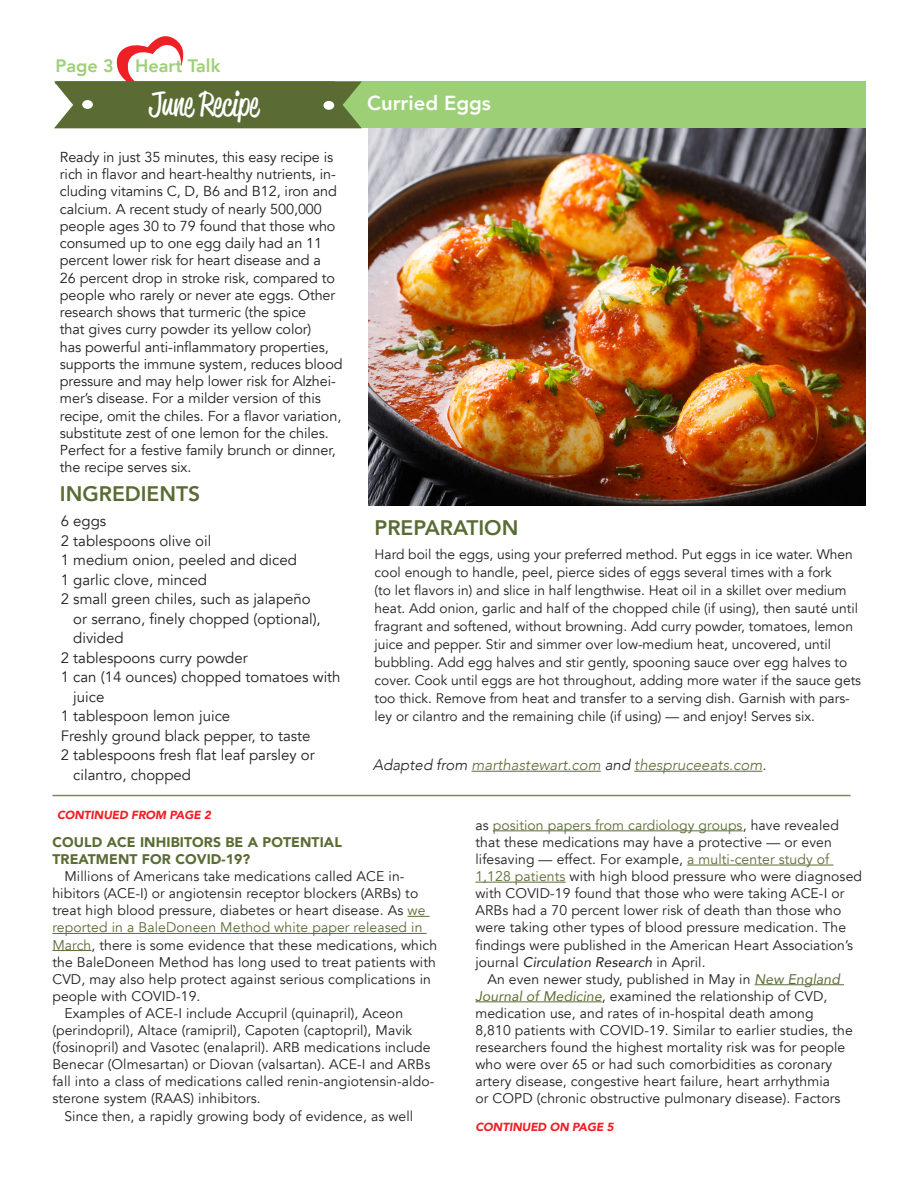
<style>
.page{position:relative;width:918px;height:1188px;background:#fff}
.page>*{position:absolute;margin:0;border:0;box-sizing:border-box;transform-origin:0 0}
.t1{font:33px "Reklame Script";color:#fff}
.t2{font:800 21px "Avenir";color:#5a6c34}
.t3{font:800 20.25px "Avenir";color:#fff}
.t4{font:800 18px "Avenir";color:#9dcf77}
.t5{font:italic 300 15.15px "Avenir";color:#5a6c34}
.t6{font:15px/19.5px "Avenir";color:#231f20}
.t7{font:14.4px/17.2px "Avenir";letter-spacing:-.005em;color:#231f20}
.t8{font:13.95px/17.1px "Avenir";letter-spacing:.01em;color:#231f20}
.t9{font:900 13.95px/17.1px "Avenir";letter-spacing:.01em;color:#5a6c34}
.t10{font:13.8px/18px "Avenir";color:#231f20}
.t11{font:italic 900 11.7px "Avenir";letter-spacing:-.01em;color:#ee2026}
.s1{color:#231f20}
.s2{color:#5a6c34}
.s3{font-style:italic}
.s4{font-style:italic;color:#5a6c34}
</style>
<div class="page">
<div style="left:335px;top:81px;width:531px;height:47px;background:#9dcf77"></div>
<svg style="left:54px;top:36px;width:308px;height:92px"></svg>
<img style="left:368px;top:128px;width:498px;height:377px">
<hr style="left:472px;top:771px;width:129px;height:1px;background:#5a6c34">
<hr style="left:634px;top:771px;width:128px;height:1px;background:#5a6c34">
<hr style="left:52px;top:795px;width:799px;height:1px;background:#5a6c34">
<svg style="left:408px;top:916px;width:22px;height:1px"></svg>
<hr style="left:52px;top:933px;width:375px;height:1px;background:#5a6c34">
<hr style="left:52px;top:950px;width:39px;height:1px;background:#5a6c34">
<hr style="left:493px;top:830px;width:250px;height:1px;background:#5a6c34">
<hr style="left:687px;top:865px;width:146px;height:1px;background:#5a6c34">
<hr style="left:475px;top:882px;width:91px;height:1px;background:#5a6c34">
<hr style="left:755px;top:984px;width:89px;height:1px;background:#5a6c34">
<hr style="left:475px;top:1001px;width:127px;height:1px;background:#5a6c34">
<p class="t4" style="left:56px;top:52px;width:166px">Page 3 Heart Talk</p>
<p class="t1" style="left:149px;top:81px;width:111px">June Recipe</p>
<p class="t3" style="left:367px;top:87px;width:125px">Curried Eggs</p>
<p class="t7" style="left:60px;top:148px;width:284px">Ready in just 35 minutes, this easy recipe is rich in flavor and heart-healthy nutrients, in&shy;cluding vitamins C, D, B6 and B12, iron and calcium. A recent study of nearly 500,000 people ages 30 to 79 found that those who consumed up to one egg daily had an 11 percent lower risk for heart disease and a<br>26 percent drop in stroke risk, compared to people who rarely or never ate eggs. Other research shows that turmeric (the spice<br>that gives curry powder its yellow color)<br>has powerful anti-inflammatory properties, supports the immune system, reduces blood pressure and may help lower risk for Alzhei&shy;mer’s disease. For a milder version of this recipe, omit the chiles. For a flavor variation, substitute zest of one lemon for the chiles.<br>Perfect for a festive family brunch or dinner, the recipe serves six.</p>
<p class="t6" style="left:61px;top:512px;width:47px">6 eggs</p>
<p class="t6" style="left:61px;top:531px;width:152px">2 tablespoons olive oil</p>
<p class="t6" style="left:61px;top:551px;width:238px">1 medium onion, peeled and diced</p>
<p class="t6" style="left:61px;top:570px;width:148px">1 garlic clove, minced</p>
<p class="t6" style="left:73px;top:590px;width:249px;text-indent:-13px">2 small green chiles, such as jalapeño or serrano, finely chopped (optional), divided</p>
<p class="t6" style="left:61px;top:648px;width:188px">2 tablespoons curry powder</p>
<p class="t6" style="left:73px;top:668px;width:269px;text-indent:-13px">1 can (14 ounces) chopped tomatoes with juice</p>
<p class="t6" style="left:61px;top:707px;width:171px">1 tablespoon lemon juice</p>
<p class="t6" style="left:61px;top:726px;width:251px">Freshly ground black pepper, to taste</p>
<p class="t6" style="left:73px;top:746px;width:243px;text-indent:-13px">2 tablespoons fresh flat leaf parsley or cilantro, chopped</p>
<p class="t2" style="left:60px;top:478px;width:142px">INGREDIENTS</p>
<p class="t2" style="left:375px;top:511px;width:145px">PREPARATION</p>
<p class="t10" style="left:375px;top:545px;width:488px">Hard boil the eggs, using your preferred method. Put eggs in ice water. When cool enough to handle, peel, pierce sides of eggs several times with a fork<br>(to let flavors in) and slice in half lengthwise. Heat oil in a skillet over medium heat. Add onion, garlic and half of the chopped chile (if using), then sauté until fragrant and softened, without browning. Add curry powder, tomatoes, lemon juice and pepper. Stir and simmer over low-medium heat, uncovered, until bubbling. Add egg halves and stir gently, spooning sauce over egg halves to cover. Cook until eggs are hot throughout, adding more water if the sauce gets too thick. Remove from heat and transfer to a serving dish. Garnish with pars&shy;ley or cilantro and the remaining chile (if using) — and enjoy! Serves six.</p>
<p class="t5" style="left:373px;top:756px;width:395px"><span class="s1">Adapted from</span> marthastewart.com <span class="s1">and</span> thespruceeats.com<span class="s1">.</span></p>
<p class="t11" style="left:57px;top:805px;width:156px">CONTINUED FROM PAGE 2</p>
<p class="t9" style="left:52px;top:833px;width:291px">COULD ACE INHIBITORS BE A POTENTIAL<br>TREATMENT FOR COVID-19?</p>
<p class="t8" style="left:52px;top:868px;width:386px;text-indent:12px">Millions of Americans take medications called ACE in&shy;hibitors (ACE-I) or angiotensin receptor blockers (ARBs) to treat high blood pressure, diabetes or heart disease. As <span class="s2">we reported in a BaleDoneen Method white paper released in March</span>, there is some evidence that these medications, which the BaleDoneen Method has long used to treat patients with CVD, may also help protect against serious complications in people with COVID-19.</p>
<p class="t8" style="left:52px;top:1005px;width:383px;text-indent:12px">Examples of ACE-I include Accupril (quinapril), Aceon (perindopril), Altace (ramipril), Capoten (captopril), Mavik (fosinopril) and Vasotec (enalapril). ARB medications include Benecar (Olmesartan) or Diovan (valsartan). ACE-I and ARBs fall into a class of medications called renin-angiotensin-aldo&shy;sterone system (RAAS) inhibitors.</p>
<p class="t8" style="left:64px;top:1107px;width:350px">Since then, a rapidly growing body of evidence, as well</p>
<p class="t8" style="left:475px;top:817px;width:388px">as <span class="s2">position papers from cardiology groups</span>, have revealed that these medications may have a protective — or even lifesaving — effect. For example, <span class="s2">a multi-center study of 1,128 patients</span> with high blood pressure who were diagnosed with COVID-19 found that those who were taking ACE-I or ARBs had a 70 percent lower risk of death than those who were taking other types of blood pressure medication. The findings were published in the American Heart Association’s journal <span class="s3">Circulation Research</span> in April.</p>
<p class="t8" style="left:475px;top:971px;width:379px;text-indent:12px">An even newer study, published in May in <span class="s4">New England Journal of Medicine</span>, examined the relationship of CVD, medication use, and rates of in-hospital death among<br>8,810 patients with COVID-19. Similar to earlier studies, the researchers found the highest mortality risk was for people who were over 65 or had such comorbidities as coronary artery disease, congestive heart failure, heart arrhythmia<br>or COPD (chronic obstructive pulmonary disease). Factors</p>
<p class="t11" style="left:475px;top:1117px;width:140px">CONTINUED ON PAGE 5</p>
</div>
